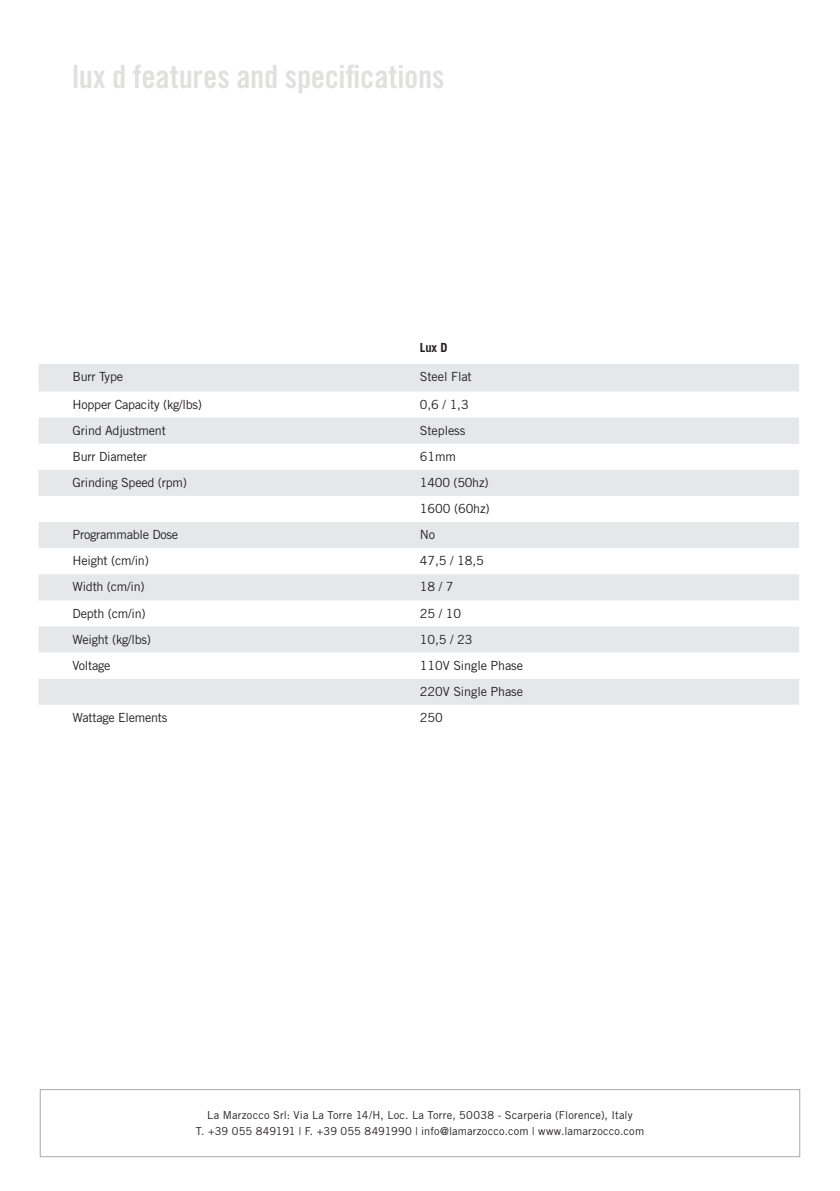
<style>
.page{position:relative;width:840px;height:1191px;background:#fff}
.page>*{position:absolute;margin:0;border:0;box-sizing:border-box;transform-origin:0 0}
.t1{font:32px "Trade Gothic LT Std Bd Cn 20";letter-spacing:-.005em;color:#e0e1df}
.t2{font:12.6px/26.2px "Trade Gothic LT Std";letter-spacing:-.02em;color:#231f20}
.t3{font:700 12.6px "Trade Gothic LT Std";color:#231f20}
.t4{font:11px/16px "Trade Gothic LT Std";letter-spacing:.015em;color:#231f20;text-align:center}
</style>
<div class="page">
<svg style="left:39px;top:364px;width:759px;height:288px;fill:#e6e7e9"></svg>
<div style="left:39px;top:679px;width:759px;height:26px;background:#e6e7e9"></div>
<div style="left:40px;top:1089px;width:759px;height:68px;border:1px solid #a8a9ad"></div>
<h1 class="t1" style="left:72px;top:57px;width:374px">lux d features and specifications</h1>
<p class="t3" style="left:420px;top:339px;width:29px">Lux D</p>
<p class="t2" style="left:73px;top:363px;width:52px">Burr Type</p>
<p class="t2" style="left:420px;top:363px;width:53px">Steel Flat</p>
<p class="t2" style="left:73px;top:391px;width:131px">Hopper Capacity (kg/lbs)</p>
<p class="t2" style="left:420px;top:391px;width:50px">0,6 / 1,3</p>
<p class="t2" style="left:73px;top:417px;width:95px">Grind Adjustment</p>
<p class="t2" style="left:420px;top:417px;width:47px">Stepless</p>
<p class="t2" style="left:73px;top:443px;width:76px">Burr Diameter</p>
<p class="t2" style="left:420px;top:443px;width:38px">61mm</p>
<p class="t2" style="left:73px;top:469px;width:116px">Grinding Speed (rpm)</p>
<p class="t2" style="left:420px;top:469px;width:71px">1400 (50hz)<br>1600 (60hz)</p>
<p class="t2" style="left:73px;top:521px;width:107px">Programmable Dose</p>
<p class="t2" style="left:420px;top:521px;width:17px">No</p>
<p class="t2" style="left:73px;top:547px;width:78px">Height (cm/in)</p>
<p class="t2" style="left:420px;top:547px;width:65px">47,5 / 18,5</p>
<p class="t2" style="left:73px;top:573px;width:73px">Width (cm/in)</p>
<p class="t2" style="left:420px;top:573px;width:35px">18 / 7</p>
<p class="t2" style="left:73px;top:600px;width:74px">Depth (cm/in)</p>
<p class="t2" style="left:420px;top:600px;width:43px">25 / 10</p>
<p class="t2" style="left:73px;top:626px;width:80px">Weight (kg/lbs)</p>
<p class="t2" style="left:420px;top:626px;width:54px">10,5 / 23</p>
<p class="t2" style="left:73px;top:652px;width:39px">Voltage</p>
<p class="t2" style="left:420px;top:652px;width:104px">110V Single Phase<br>220V Single Phase</p>
<p class="t2" style="left:73px;top:704px;width:96px">Wattage Elements</p>
<p class="t2" style="left:420px;top:704px;width:24px">250</p>
<p class="t4" style="left:196px;top:1106px;width:449px">La Marzocco Srl: Via La Torre 14/H, Loc. La Torre, 50038 - Scarperia (Florence), Italy<br>T. +39 055 849191 | F. +39 055 8491990 | info@lamarzocco.com | www.lamarzocco.com</p>
</div>
